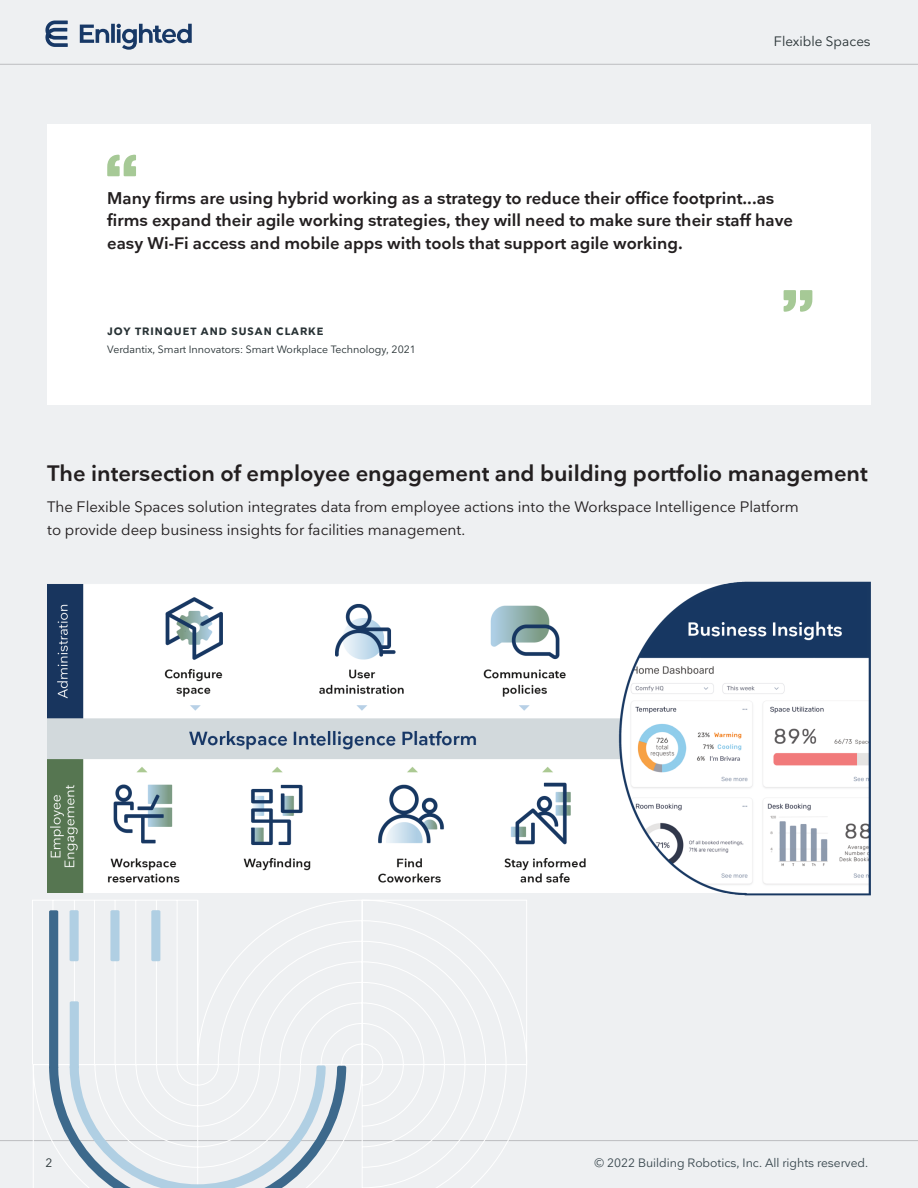
<style>
.page{position:relative;width:918px;height:1188px;background:#eef0f2}
.page>*{position:absolute;margin:0;border:0;box-sizing:border-box;transform-origin:0 0}
.H3_16_20_Demibold_Bl{font:600 21.75px "Nationale";color:#231f20}
.P1_11_15_Demibold_Bl{font:600 16.5px/22.5px "Nationale";color:#231f20}
.P2_10_15_Regular_Bla{font:15px/22.5px "Nationale";color:#231f20}
.t1{font:13.5px "Nationale";color:#283235}
.t2{font:12px "Nationale";color:#39474e}
.t3{font:12px "Nationale";color:#283235}
.t4{font:10.5px "Nationale";color:#283235}
.Quote_Attribution{font:700 10.5px "Nationale";letter-spacing:.095em;color:#283235}
</style>
<div class="page">
<hr style="left:0;top:64px;width:918px;height:1px;background:#bcbdc0">
<hr style="left:0;top:1140px;width:918px;height:1px;background:#bcbdc0">
<svg style="left:45px;top:21px;width:147px;height:29px"></svg>
<div style="left:47px;top:124px;width:824px;height:281px;background:#fff"></div>
<svg style="left:107px;top:155px;width:29px;height:21px"></svg>
<svg style="left:784px;top:290px;width:28px;height:22px"></svg>
<img style="left:47px;top:581px;width:824px;height:315px">
<svg style="left:346px;top:900px;width:181px;height:288px"></svg>
<svg style="left:32px;top:900px;width:314px;height:288px"></svg>
<div style="left:49px;top:910px;width:9px;height:159px;background:#3d698c;border-radius:2px"></div>
<div style="left:70px;top:1001px;width:9px;height:68px;background:#b0cfe3;border-radius:2px"></div>
<div style="left:151px;top:910px;width:9px;height:51px;background:#b0cfe3;border-radius:2px"></div>
<div style="left:110px;top:910px;width:10px;height:51px;background:#b0cfe3;border-radius:2px"></div>
<div style="left:70px;top:910px;width:9px;height:51px;background:#b0cfe3;border-radius:2px"></div>
<p class="t1" style="left:774px;top:33px;width:98px">Flexible Spaces</p>
<p class="P1_11_15_Demibold_Bl" style="left:107px;top:186px;width:687px">Many firms are using hybrid working as a strategy to reduce their office footprint...as firms expand their agile working strategies, they will need to make sure their staff have easy Wi-Fi access and mobile apps with tools that support agile working.</p>
<p class="Quote_Attribution" style="left:107px;top:324px;width:217px">JOY TRINQUET AND SUSAN CLARKE</p>
<p class="t4" style="left:107px;top:342px;width:310px">Verdantix, Smart Innovators: Smart Workplace Technology, 2021</p>
<p class="H3_16_20_Demibold_Bl" style="left:47px;top:459px;width:822px">The intersection of employee engagement and building portfolio management</p>
<p class="P2_10_15_Regular_Bla" style="left:47px;top:496px;width:753px">The Flexible Spaces solution integrates data from employee actions into the Workspace Intelligence Platform to provide deep business insights for facilities management.</p>
<p class="t3" style="left:45px;top:1155px;width:9px">2</p>
<p class="t2" style="left:595px;top:1155px;width:275px">© 2022 Building Robotics, Inc. All rights reserved.</p>
</div>
